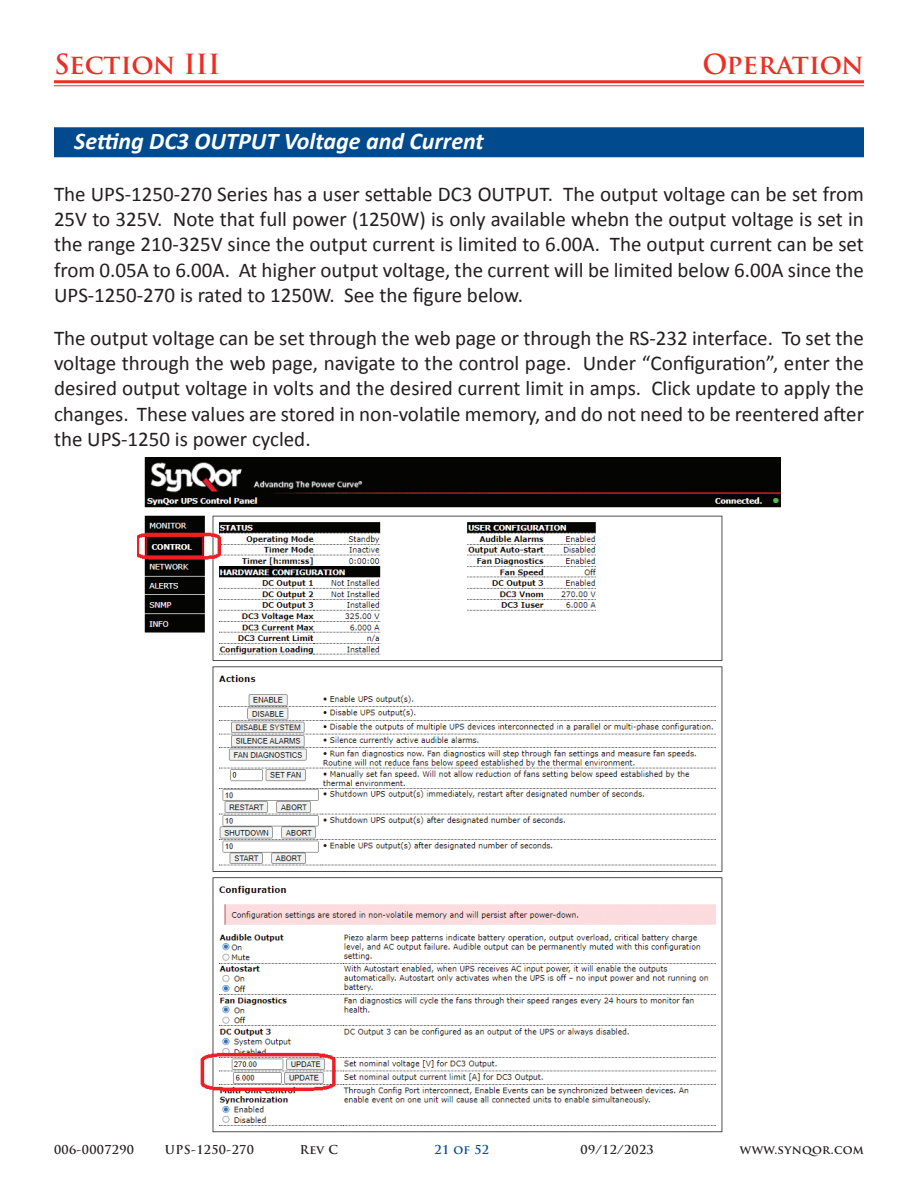
<style>
.page{position:relative;width:918px;height:1188px;background:#fff}
.page>*{position:absolute;margin:0;border:0;box-sizing:border-box;transform-origin:0 0}
.t1{font:700 27px "Trajan Pro";letter-spacing:-.005em;color:#ee2e22}
.Section_Subhead{font:italic 700 24px "Calibri";color:#fff}
.Body{font:21px/25.2px "Calibri";color:#231f20;text-align:justify}
.t2{font:700 12px "Trajan Pro";letter-spacing:.025em;color:#231f20}
.t3{font:700 12px "Trajan Pro";color:#004a8d}
</style>
<div class="page">
<hr style="left:54px;top:80px;width:810px;height:3px;background:#ee2e22">
<hr style="left:54px;top:85px;width:810px;height:1px;background:#ee2e22">
<div style="left:54px;top:127px;width:810px;height:30px;background:#004a8d"></div>
<img style="left:137px;top:457px;width:644px;height:676px">
<p class="t1" style="left:54px;top:48px;width:168px">Section III</p>
<p class="t1" style="left:703px;top:48px;width:163px">Operation</p>
<p class="Section_Subhead" style="left:74px;top:126px;width:411px">Setting DC3 OUTPUT Voltage and Current</p>
<p class="Body" style="left:54px;top:181px;width:812px">The UPS-1250-270 Series has a user settable DC3 OUTPUT. The output voltage can be set from 25V to 325V. Note that full power (1250W) is only available whebn the output voltage is set in the range 210-325V since the output current is limited to 6.00A. The output current can be set from 0.05A to 6.00A. At higher output voltage, the current will be limited below 6.00A since the UPS-1250-270 is rated to 1250W. See the figure below.</p>
<p class="Body" style="left:54px;top:325px;width:812px">The output voltage can be set through the web page or through the RS-232 interface. To set the voltage through the web page, navigate to the control page. Under “Configuration”, enter the desired output voltage in volts and the desired current limit in amps. Click update to apply the changes. These values are stored in non-volatile memory, and do not need to be reentered after the UPS-1250 is power cycled.</p>
<p class="t2" style="left:54px;top:1142px;width:82px">006-0007290</p>
<p class="t2" style="left:165px;top:1142px;width:91px">UPS-1250-270</p>
<p class="t2" style="left:300px;top:1142px;width:40px">Rev C</p>
<p class="t3" style="left:435px;top:1142px;width:56px">21 of 52</p>
<p class="t2" style="left:580px;top:1142px;width:75px">09/12/2023</p>
<p class="t2" style="left:740px;top:1142px;width:126px">www.synqor.com</p>
</div>
